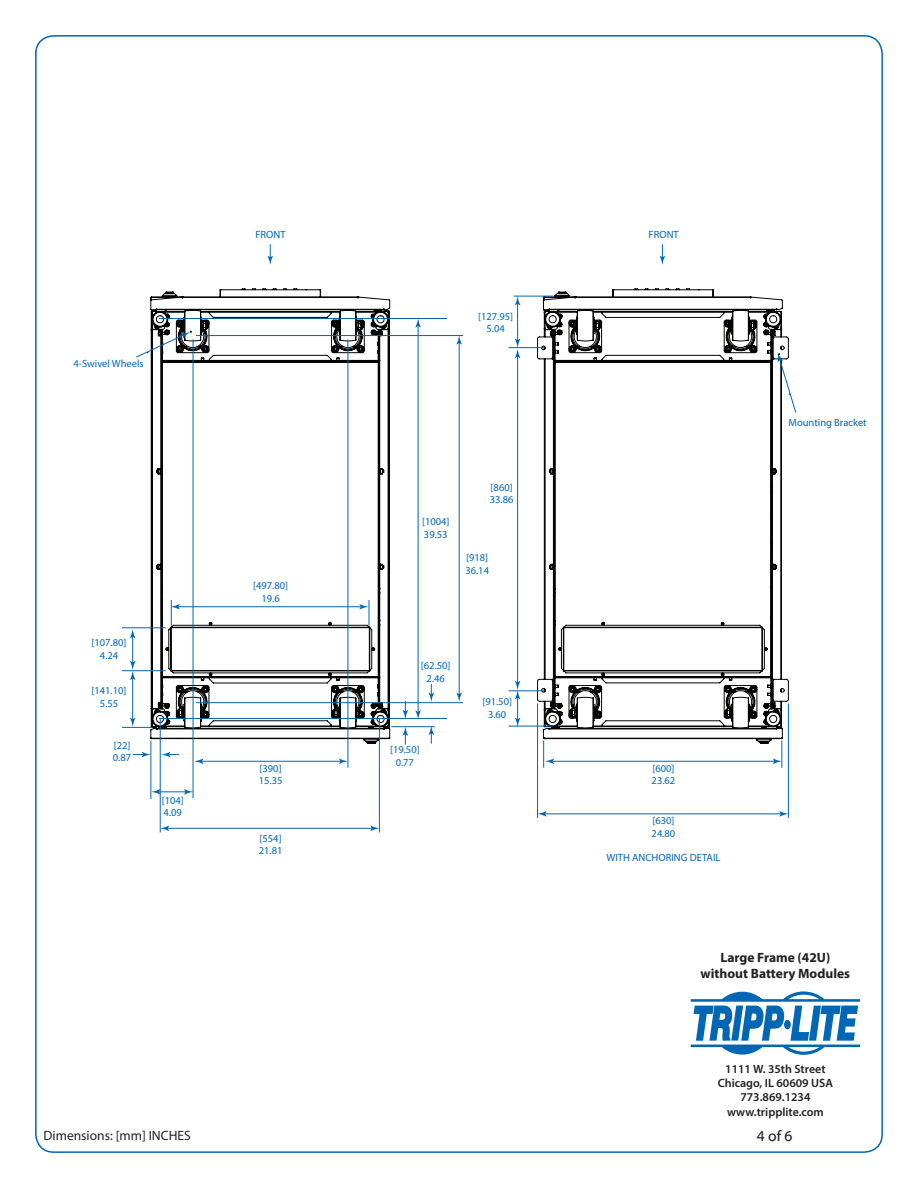
<style>
.page{position:relative;width:918px;height:1188px;background:#fff}
.page>*{position:absolute;margin:0;border:0;box-sizing:border-box;transform-origin:0 0}
.t1{font:15px "Myriad Web Pro";color:#231f20}
.t2{font:700 13.5px/16.2px "Myriad Pro";color:#231f20;text-align:center}
.t3{font:13.5px "Myriad Pro";color:#231f20}
.t4{font:600 12px/14.4px "Myriad Pro";color:#231f20;text-align:center}
.t5{font:10.5px/12.6px "Myriad Pro";color:#0166b3}
</style>
<div class="page">
<svg style="left:691px;top:991px;width:169px;height:64px"></svg>
<svg style="left:537px;top:288px;width:252px;height:457px"></svg>
<svg style="left:150px;top:288px;width:240px;height:457px"></svg>
<hr style="left:509px;top:726px;width:43px;height:1px;background:#0166b3">
<hr style="left:392px;top:726px;width:42px;height:1px;background:#0166b3">
<hr style="left:197px;top:702px;width:266px;height:1px;background:#0166b3">
<hr style="left:159px;top:718px;width:288px;height:1px;background:#0166b3">
<hr style="left:509px;top:691px;width:35px;height:1px;background:#0166b3">
<hr style="left:122px;top:628px;width:43px;height:1px;background:#0166b3">
<hr style="left:122px;top:670px;width:43px;height:1px;background:#0166b3">
<hr style="left:122px;top:727px;width:30px;height:1px;background:#0166b3">
<hr style="left:514px;top:296px;width:39px;height:1px;background:#0166b3">
<hr style="left:517px;top:355px;width:1px;height:329px;background:#0166b3">
<hr style="left:418px;top:325px;width:1px;height:388px;background:#0166b3">
<svg style="left:415px;top:710px;width:6px;height:8px"></svg>
<hr style="left:459px;top:342px;width:1px;height:354px;background:#0166b3">
<svg style="left:456px;top:693px;width:6px;height:9px"></svg>
<hr style="left:517px;top:302px;width:1px;height:40px;background:#0166b3">
<svg style="left:515px;top:296px;width:5px;height:9px"></svg>
<svg style="left:515px;top:681px;width:5px;height:46px"></svg>
<hr style="left:132px;top:677px;width:1px;height:44px;background:#0166b3">
<svg style="left:130px;top:718px;width:5px;height:9px"></svg>
<svg style="left:130px;top:629px;width:5px;height:51px"></svg>
<svg style="left:267px;top:245px;width:6px;height:20px"></svg>
<svg style="left:660px;top:245px;width:5px;height:20px"></svg>
<svg style="left:136px;top:318px;width:660px;height:94px"></svg>
<hr style="left:544px;top:814px;width:238px;height:1px;background:#0166b3">
<svg style="left:779px;top:811px;width:9px;height:6px"></svg>
<svg style="left:538px;top:811px;width:9px;height:6px"></svg>
<hr style="left:551px;top:761px;width:225px;height:1px;background:#0166b3">
<hr style="left:537px;top:704px;width:1px;height:113px;background:#0166b3">
<svg style="left:543px;top:741px;width:11px;height:26px"></svg>
<svg style="left:773px;top:741px;width:10px;height:26px"></svg>
<hr style="left:201px;top:761px;width:141px;height:1px;background:#0166b3">
<svg style="left:339px;top:759px;width:9px;height:5px"></svg>
<svg style="left:194px;top:759px;width:10px;height:5px"></svg>
<hr style="left:177px;top:606px;width:185px;height:1px;background:#0166b3">
<hr style="left:157px;top:792px;width:30px;height:1px;background:#0166b3">
<svg style="left:184px;top:789px;width:9px;height:6px"></svg>
<svg style="left:152px;top:789px;width:8px;height:6px"></svg>
<svg style="left:133px;top:752px;width:18px;height:5px"></svg>
<svg style="left:161px;top:752px;width:18px;height:5px"></svg>
<svg style="left:403px;top:727px;width:5px;height:17px"></svg>
<svg style="left:403px;top:702px;width:5px;height:16px"></svg>
<svg style="left:429px;top:726px;width:5px;height:17px"></svg>
<svg style="left:429px;top:684px;width:5px;height:18px"></svg>
<hr style="left:193px;top:340px;width:1px;height:458px;background:#0166b3">
<hr style="left:348px;top:340px;width:1px;height:427px;background:#0166b3">
<hr style="left:788px;top:704px;width:1px;height:113px;background:#0166b3">
<hr style="left:166px;top:828px;width:207px;height:1px;background:#0166b3">
<svg style="left:370px;top:826px;width:9px;height:5px"></svg>
<svg style="left:161px;top:826px;width:8px;height:5px"></svg>
<hr style="left:160px;top:718px;width:1px;height:114px;background:#0166b3">
<hr style="left:151px;top:741px;width:1px;height:58px;background:#0166b3">
<svg style="left:171px;top:601px;width:9px;height:24px"></svg>
<svg style="left:359px;top:601px;width:11px;height:24px"></svg>
<hr style="left:379px;top:718px;width:1px;height:114px;background:#0166b3">
<p class="t5" style="left:73px;top:357px;width:72px">4-Swivel Wheels</p>
<p class="t5" style="left:256px;top:228px;width:32px">FRONT</p>
<p class="t5" style="left:92px;top:636px;width:37px;text-align:center">[107.80]<br>4.24</p>
<p class="t5" style="left:92px;top:684px;width:37px;text-align:center">[141.10]<br>5.55</p>
<p class="t5" style="left:113px;top:739px;width:20px">[22]<br>0.87</p>
<p class="t5" style="left:162px;top:794px;width:24px">[104]<br>4.09</p>
<p class="t5" style="left:253px;top:579px;width:37px;text-align:center">[497.80]<br>19.6</p>
<p class="t5" style="left:259px;top:762px;width:25px">[390]<br>15.35</p>
<p class="t5" style="left:259px;top:832px;width:25px">[554]<br>21.81</p>
<p class="t3" style="left:44px;top:1127px;width:149px">Dimensions: [mm] INCHES</p>
<p class="t5" style="left:478px;top:310px;width:37px;text-align:center">[127.95]<br>5.04</p>
<p class="t5" style="left:422px;top:515px;width:29px">[1004]<br>39.53</p>
<p class="t5" style="left:490px;top:481px;width:25px">[860]<br>33.86</p>
<p class="t5" style="left:465px;top:551px;width:25px">[918]<br>36.14</p>
<p class="t5" style="left:421px;top:659px;width:31px;text-align:center">[62.50]<br>2.46</p>
<p class="t5" style="left:390px;top:743px;width:31px;text-align:center">[19.50]<br>0.77</p>
<p class="t5" style="left:482px;top:695px;width:31px;text-align:center">[91.50]<br>3.60</p>
<p class="t5" style="left:649px;top:228px;width:32px">FRONT</p>
<p class="t5" style="left:789px;top:416px;width:80px">Mounting Bracket</p>
<p class="t5" style="left:652px;top:762px;width:25px">[600]<br>23.62</p>
<p class="t5" style="left:652px;top:814px;width:25px">[630]<br>24.80</p>
<p class="t5" style="left:607px;top:851px;width:115px">WITH ANCHORING DETAIL</p>
<p class="t2" style="left:701px;top:948px;width:151px">Large Frame (42U) without Battery Modules</p>
<p class="t4" style="left:718px;top:1061px;width:117px">1111 W. 35th Street<br>Chicago, IL 60609 USA<br>773.869.1234 www.tripplite.com</p>
<h1 class="t1" style="left:757px;top:1128px;width:37px">4 of 6</h1>
</div>
